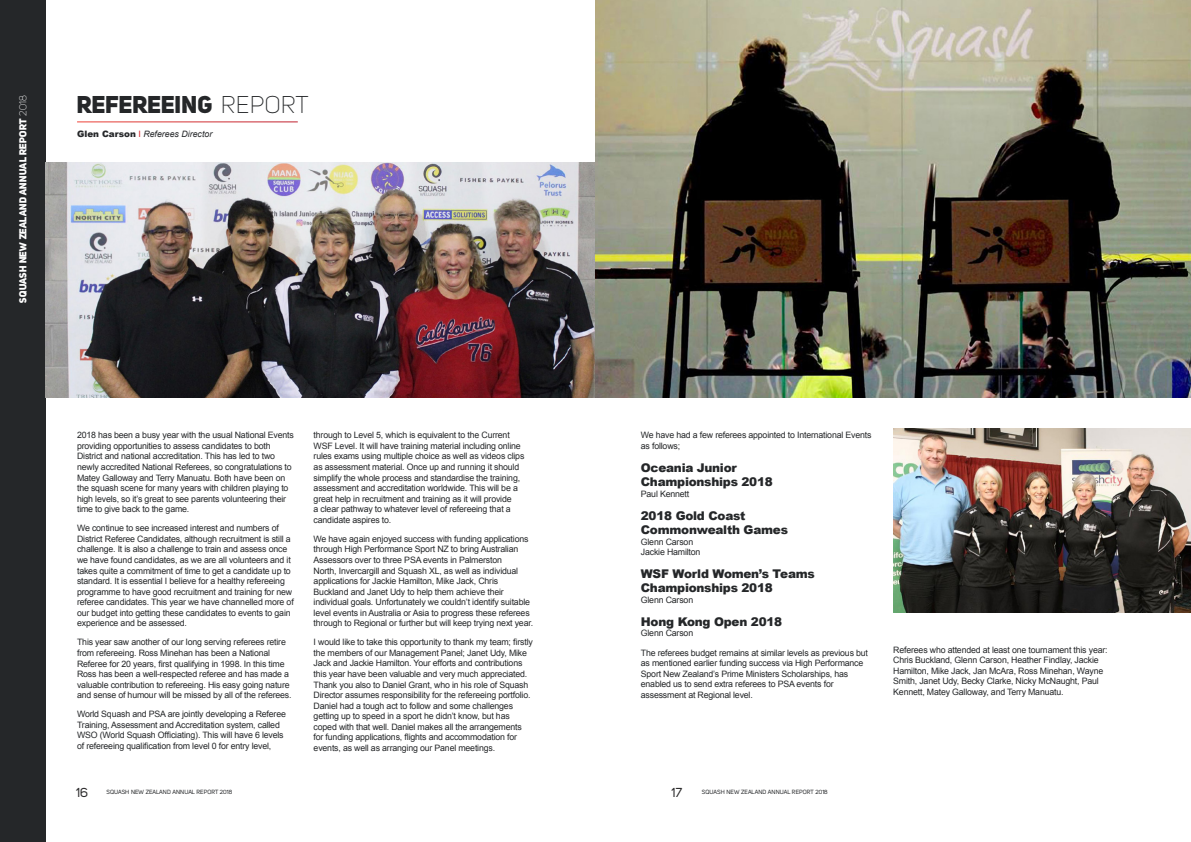
<style>
.page{position:relative;width:1191px;height:842px;background:#fff}
.page>*{position:absolute;margin:0;border:0;box-sizing:border-box;transform-origin:0 0}
.t1{font:24px "Uni Sans Heavy";color:#252729}
.t2{font:13px "Uni Sans Regular";color:#292829}
.t3{font:900 12px/14.4px "Arial";letter-spacing:-.02em;color:#252729}
.t4{font:10px "Uni Sans Heavy";letter-spacing:-.02em;color:#fff}
.t5{font:8.8px/10.6px "Arial";letter-spacing:-.02em;color:#252729}
.t6{font:italic 8.8px "Arial";color:#252729}
.t7{font:6px "Uni Sans Regular";color:#252729}
.s1{font-family:"Uni Sans Light"}
.s2{font-weight:900;font-style:normal}
.s3{font-style:normal;color:#d9272d}
</style>
<div class="page">
<div style="left:0;top:0;width:45px;height:842px;background:#252729"></div>
<img style="left:45px;top:163px;width:550px;height:235px">
<img style="left:595px;top:0;width:596px;height:398px">
<img style="left:893px;top:428px;width:298px;height:184px">
<p class="t4" style="left:17px;top:303px;width:209px;rotate:-90deg">SQUASH NEW ZEALAND ANNUAL REPORT <span class="s1">2018</span></p>
<h1 class="t1" style="left:77px;top:90px;width:233px">REFEREEING <span class="s1">REPORT</span></h1>
<p class="t6" style="left:77px;top:128px;width:137px"><span class="s2">Glen Carson</span> <span class="s3">I</span> Referees Director</p>
<p class="t5" style="left:77px;top:430px;width:218px">2018 has been a busy year with the usual National Events providing opportunities to assess candidates to both District and national accreditation. This has led to two newly accredited National Referees, so congratulations to Matey Galloway and Terry Manuatu. Both have been on the squash scene for many years with children playing to high levels, so it’s great to see parents volunteering their time to give back to the game.</p>
<p class="t5" style="left:77px;top:523px;width:218px">We continue to see increased interest and numbers of District Referee Candidates, although recruitment is still a challenge. It is also a challenge to train and assess once we have found candidates, as we are all volunteers and it takes quite a commitment of time to get a candidate up to standard. It is essential I believe for a healthy refereeing programme to have good recruitment and training for new referee candidates. This year we have channelled more of our budget into getting these candidates to events to gain experience and be assessed.</p>
<p class="t5" style="left:77px;top:637px;width:216px">This year saw another of our long serving referees retire from refereeing. Ross Minehan has been a National Referee for 20 years, first qualifying in 1998. In this time Ross has been a well-respected referee and has made a valuable contribution to refereeing. His easy going nature and sense of humour will be missed by all of the referees.</p>
<p class="t5" style="left:77px;top:709px;width:210px">World Squash and PSA are jointly developing a Referee Training, Assessment and Accreditation system, called WSO (World Squash Officiating). This will have 6 levels of refereeing qualification from level 0 for entry level,</p>
<p class="t5" style="left:314px;top:430px;width:212px">through to Level 5, which is equivalent to the Current WSF Level. It will have training material including online rules exams using multiple choice as well as videos clips as assessment material. Once up and running it should simplify the whole process and standardise the training, assessment and accreditation worldwide. This will be a great help in recruitment and training as it will provide<br>a clear pathway to whatever level of refereeing that a candidate aspires to.</p>
<p class="t5" style="left:314px;top:533px;width:221px">We have again enjoyed success with funding applications through High Performance Sport NZ to bring Australian Assessors over to three PSA events in Palmerston<br>North, Invercargill and Squash XL, as well as individual applications for Jackie Hamilton, Mike Jack, Chris Buckland and Janet Udy to help them achieve their individual goals. Unfortunately we couldn’t identify suitable level events in Australia or Asia to progress these referees through to Regional or further but will keep trying next year.</p>
<p class="t5" style="left:314px;top:637px;width:221px">I would like to take this opportunity to thank my team; firstly the members of our Management Panel; Janet Udy, Mike Jack and Jackie Hamilton. Your efforts and contributions this year have been valuable and very much appreciated.<br>Thank you also to Daniel Grant, who in his role of Squash Director assumes responsibility for the refereeing portfolio.<br>Daniel had a tough act to follow and some challenges getting up to speed in a sport he didn’t know, but has coped with that well. Daniel makes all the arrangements for funding applications, flights and accommodation for events, as well as arranging our Panel meetings.</p>
<p class="t5" style="left:641px;top:430px;width:232px">We have had a few referees appointed to International Events as follows;</p>
<h3 class="t3" style="left:641px;top:460px;width:133px">Oceania Junior<br>Championships 2018</h3>
<p class="t5" style="left:641px;top:488px;width:50px">Paul Kennett</p>
<h3 class="t3" style="left:641px;top:508px;width:149px">2018 Gold Coast<br>Commonwealth Games</h3>
<p class="t5" style="left:641px;top:536px;width:61px">Glenn Carson<br>Jackie Hamilton</p>
<h3 class="t3" style="left:641px;top:566px;width:175px">WSF World Women’s Teams<br>Championships 2018</h3>
<p class="t5" style="left:641px;top:595px;width:54px">Glenn Carson</p>
<h3 class="t3" style="left:641px;top:614px;width:143px">Hong Kong Open 2018</h3>
<p class="t5" style="left:641px;top:624px;width:229px;line-height:19.1px">Glenn Carson<br>The referees budget remains at similar levels as previous but</p>
<p class="t5" style="left:641px;top:658px;width:224px">as mentioned earlier funding success via High Performance Sport New Zealand’s Prime Ministers Scholarships, has enabled us to send extra referees to PSA events for assessment at Regional level.</p>
<h2 class="t2" style="left:76px;top:784px;width:14px">16</h2>
<h2 class="t2" style="left:671px;top:784px;width:12px">17</h2>
<p class="t7" style="left:106px;top:788px;width:127px">SQUASH NEW ZEALAND ANNUAL REPORT 2018</p>
<p class="t7" style="left:702px;top:788px;width:127px">SQUASH NEW ZEALAND ANNUAL REPORT 2018</p>
<p class="t5" style="left:893px;top:644px;width:216px">Referees who attended at least one tournament this year:<br>Chris Buckland, Glenn Carson, Heather Findlay, Jackie Hamilton, Mike Jack, Jan McAra, Ross Minehan, Wayne Smith, Janet Udy, Becky Clarke, Nicky McNaught, Paul Kennett, Matey Galloway, and Terry Manuatu.</p>
</div>
